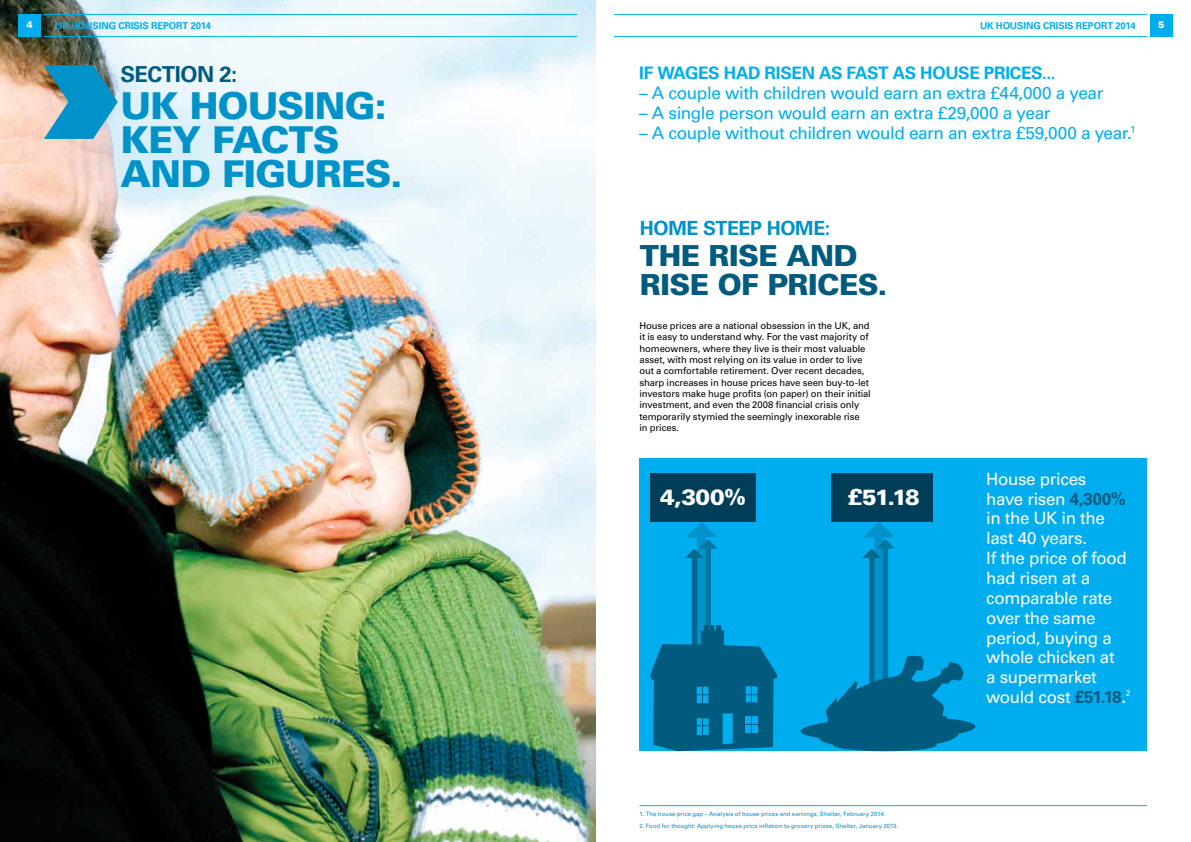
<style>
.page{position:relative;width:1191px;height:842px;background:#fff}
.page>*{position:absolute;margin:0;border:0;box-sizing:border-box;transform-origin:0 0}
.t1{font:900 37px/34px "Univers LT";letter-spacing:-.02em;color:#0092c8}
.t2{font:900 29px/28.3px "Univers LT";letter-spacing:-.02em;color:#005b7f}
.t3{font:900 22px "Univers LT";letter-spacing:-.05em;color:#fff}
.t4{font:700 22px "Univers LT";color:#005b7f}
.t5{font:700 19.5px "Univers LT";color:#0092c8}
.t6{font:17.2px "Univers LT";letter-spacing:-.025em;color:#00aeef}
.t7{font:700 17.2px "Univers LT";color:#00aeef}
.t8{font:17px/19.8px "Univers LT";letter-spacing:-.025em;color:#fff}
.t9{font:9.5px/11.3px "Univers LT";letter-spacing:-.01em;color:#000}
.t10{font:700 9.5px "Univers LT";letter-spacing:-.01em;color:#00aeef}
.t11{font:900 9.5px "Univers LT";color:#fff}
.t12{font:6px "Univers LT";letter-spacing:.005em;color:#0092c8}
.s1{font-weight:700;color:#005b7f}
.s2{font-weight:700}
</style>
<div class="page">
<img style="left:0;top:0;width:595px;height:842px">
<div style="left:639px;top:459px;width:508px;height:292px;background:#00aeef"></div>
<div style="left:697px;top:537px;width:9px;height:151px;background:#0092c8"></div>
<div style="left:705px;top:547px;width:6px;height:141px;background:#0076a3"></div>
<div style="left:692px;top:557px;width:5px;height:131px;background:#006991"></div>
<svg style="left:685px;top:522px;width:32px;height:36px"></svg>
<div style="left:874px;top:537px;width:9px;height:151px;background:#0092c8"></div>
<div style="left:882px;top:547px;width:6px;height:141px;background:#0076a3"></div>
<div style="left:869px;top:557px;width:5px;height:131px;background:#006991"></div>
<svg style="left:862px;top:522px;width:33px;height:36px"></svg>
<img style="left:44px;top:65px;width:74px;height:74px">
<hr style="left:639px;top:805px;width:508px;height:1px;background:#00aeef">
<div style="left:650px;top:473px;width:105px;height:49px;background:#003d58"></div>
<div style="left:831px;top:473px;width:102px;height:49px;background:#003d58"></div>
<div style="left:833px;top:739px;width:103px;height:12px;background:#005b7f;border-radius:50%"></div>
<svg style="left:800px;top:655px;width:175px;height:93px"></svg>
<svg style="left:650px;top:625px;width:127px;height:126px"></svg>
<div style="left:1149px;top:14px;width:23px;height:23px;background:#00aeef"></div>
<div style="left:18px;top:14px;width:23px;height:23px;background:#00aeef"></div>
<hr style="left:614px;top:14px;width:533px;height:1px;background:#00aeef">
<hr style="left:44px;top:36px;width:533px;height:1px;background:#00aeef">
<hr style="left:44px;top:14px;width:533px;height:1px;background:#00aeef">
<hr style="left:614px;top:36px;width:533px;height:1px;background:#00aeef">
<p class="t11" style="left:27px;top:19px;width:8px">4</p>
<p class="t10" style="left:55px;top:20px;width:70px">UK HOUSING CRISIS</p>
<p class="t10" style="left:151px;top:20px;width:8px">REPORT</p>
<p class="t10" style="left:191px;top:20px;width:22px">2014</p>
<p class="t10" style="left:980px;top:20px;width:70px">UK HOUSING CRISIS</p>
<p class="t10" style="left:1075px;top:20px;width:8px">REPORT</p>
<p class="t10" style="left:1115px;top:20px;width:22px">2014</p>
<p class="t11" style="left:1158px;top:19px;width:8px">5</p>
<h3 class="t4" style="left:120px;top:62px;width:28px">SECTION</h3>
<h3 class="t4" style="left:219px;top:62px;width:19px">2:</h3>
<h1 class="t1" style="left:120px;top:88px;width:125px">UK HOUSING</h1>
<h1 class="t1" style="left:374px;top:88px;width:14px">:</h1>
<h1 class="t1" style="left:120px;top:122px;width:217px">KEY FACTS<br>AND FIGU</h1>
<h1 class="t1" style="left:315px;top:156px;width:89px">RES.</h1>
<h3 class="t7" style="left:639px;top:63px;width:32px">IF WAGES</h3>
<h3 class="t7" style="left:724px;top:63px;width:13px">HAD</h3>
<h3 class="t7" style="left:764px;top:63px;width:11px">RISEN</h3>
<h3 class="t7" style="left:819px;top:63px;width:39px">AS FAST</h3>
<h3 class="t7" style="left:893px;top:63px;width:40px">AS HOUSE</h3>
<h3 class="t7" style="left:984px;top:63px;width:11px">PRICES</h3>
<h3 class="t7" style="left:1042px;top:63px;width:15px">...</h3>
<h3 class="t6" style="left:639px;top:83px;width:466px">– A couple with children would earn an extra £44,000 a year</h3>
<h3 class="t6" style="left:639px;top:103px;width:413px">– A single person would earn an extra £29,000 a year</h3>
<h3 class="t6" style="left:639px;top:123px;width:498px">– A couple without children would earn an extra £59,000 a year.<sup>1</sup></h3>
<h3 class="t5" style="left:640px;top:217px;width:30px">HOME</h3>
<h3 class="t5" style="left:703px;top:217px;width:25px">STEEP</h3>
<h3 class="t5" style="left:766px;top:217px;width:30px">HOME</h3>
<h3 class="t5" style="left:824px;top:217px;width:7px">:</h3>
<h2 class="t2" style="left:640px;top:242px;width:249px">TH E RISE AND<br>RISE OF PRICES.</h2>
<p class="t9" style="left:639px;top:320px;width:233px">House prices are a national obsession in the UK, and it is easy to understand why. For the vast majority of homeowners, where they live is their most valuable asset, with most relying on its value in order to live out a comfortable retirement. Over recent decades, sharp increases in house prices have seen buy-to-let investors make huge profits (on paper) on their initial investment, and even the 2008 financial crisis only temporarily stymied the seemingly inexorable rise<br>in prices.</p>
<h3 class="t3" style="left:660px;top:483px;width:87px">4,300%</h3>
<h3 class="t3" style="left:848px;top:483px;width:73px">£51.18</h3>
<p class="t12" style="left:639px;top:811px;width:248px">1. The house price gap – Analysis of house prices and earnings, Shelter, February 2014.</p>
<p class="t12" style="left:639px;top:822px;width:260px">2. Food for thought: Applying house price inflation to grocery prices, Shelter, January 2013.</p>
<h3 class="t8" style="left:986px;top:469px;width:146px">House prices<br>have risen <span class="s1">4,300% </span>in the UK in the last 40 years.<br>If the price of food had risen at a comparable rate over the same period, buying a whole chicken at<br>a supermarket would cost <span class="s1">£51.18</span><span class="s2">.</span><sup>2</sup></h3>
</div>
